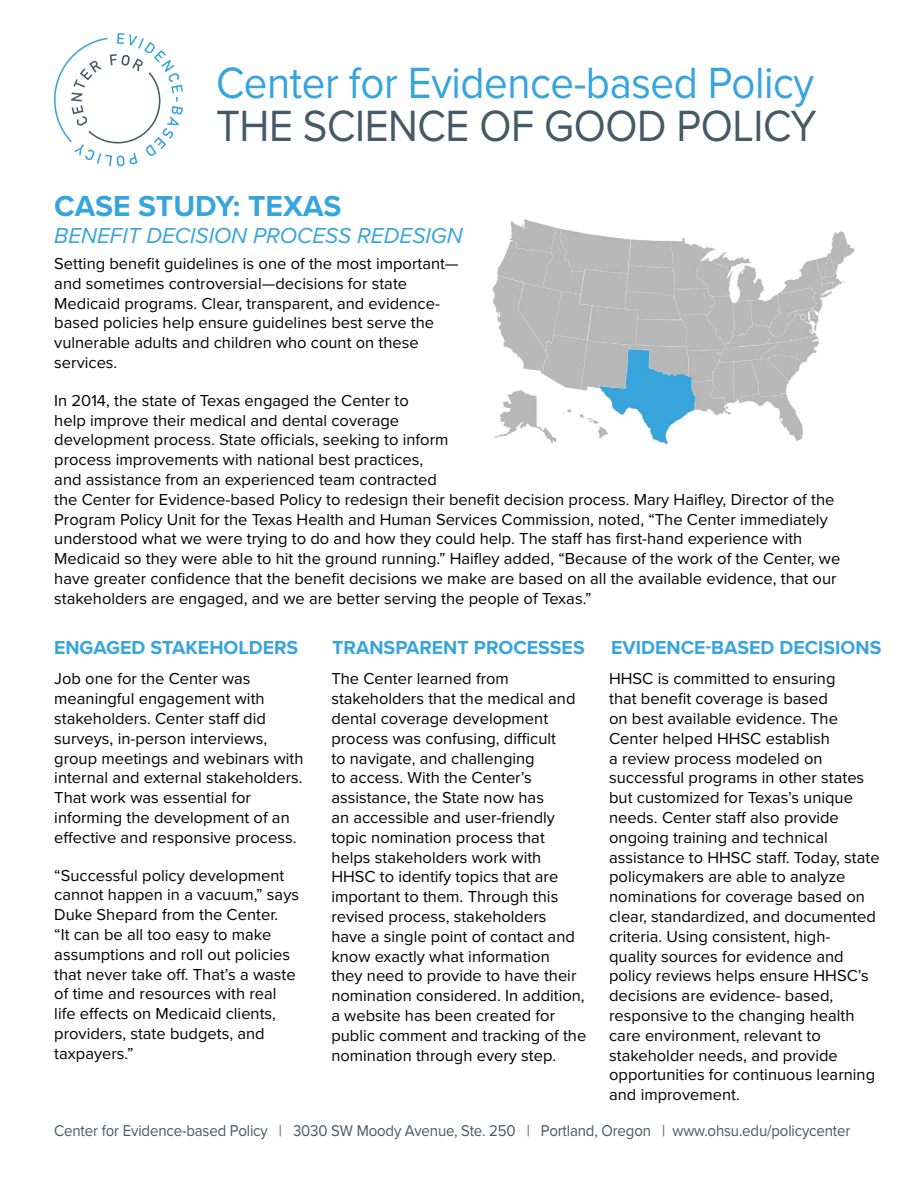
<style>
.page{position:relative;width:918px;height:1188px;background:#fff}
.page>*{position:absolute;margin:0;border:0;box-sizing:border-box;transform-origin:0 0}
.t1{font:45.3px "Proxima Nova";letter-spacing:-.01em;color:#37a5dd;scale:.93 1}
.t2{font:45.3px "Proxima Nova";letter-spacing:-.01em;color:#455a64;scale:.93 1}
.t3{font:700 30px "Proxima Nova";color:#37a5dd}
.t4{font:italic 22.5px "Proxima Nova";color:#37a5dd}
.t5{font:700 19.5px "Proxima Nova";color:#37a5dd}
.t6{font:16.5px/19.8px "Proxima Nova";color:#000}
.t7{font:16.2px "Proxima Nova";letter-spacing:-.01em;color:#455a64;scale:.93 1}
</style>
<div class="page">
<svg style="left:54px;top:33px;width:129px;height:133px"></svg>
<img style="left:492px;top:219px;width:363px;height:227px">
<h1 class="t1" style="left:216px;top:56px;width:645px">Center for Evidence-based Policy</h1>
<h1 class="t2" style="left:216px;top:99px;width:647px">THE SCIENCE OF GOOD POLICY</h1>
<h2 class="t3" style="left:54px;top:188px;width:289px">CASE STUDY: TEXAS</h2>
<h3 class="t4" style="left:54px;top:222px;width:410px">BENEFIT DECISION PROCESS REDESIGN</h3>
<p class="t6" style="left:54px;top:254px;width:406px">Setting benefit guidelines is one of the most important— and sometimes controversial—decisions for state Medicaid programs. Clear, transparent, and evidence&shy;based policies help ensure guidelines best serve the vulnerable adults and children who count on these services.</p>
<p class="t6" style="left:54px;top:391px;width:788px">In 2014, the state of Texas engaged the Center to<br>help improve their medical and dental coverage<br>development process. State officials, seeking to inform<br>process improvements with national best practices,<br>and assistance from an experienced team contracted<br>the Center for Evidence-based Policy to redesign their benefit decision process. Mary Haifley, Director of the Program Policy Unit for the Texas Health and Human Services Commission, noted, “The Center immediately understood what we were trying to do and how they could help. The staff has first-hand experience with Medicaid so they were able to hit the ground running.” Haifley added, “Because of the work of the Center, we have greater confidence that the benefit decisions we make are based on all the available evidence, that our stakeholders are engaged, and we are better serving the people of Texas.”</p>
<p class="t5" style="left:54px;top:636px;width:246px">ENGAGED STAKEHOLDERS</p>
<p class="t6" style="left:54px;top:669px;width:251px">Job one for the Center was meaningful engagement with stakeholders. Center staff did surveys, in-person interviews, group meetings and webinars with internal and external stakeholders.<br>That work was essential for informing the development of an effective and responsive process.</p>
<p class="t6" style="left:54px;top:866px;width:246px">“Successful policy development cannot happen in a vacuum,” says<br>Duke Shepard from the Center.<br>“It can be all too easy to make assumptions and roll out policies that never take off. That’s a waste of time and resources with real life effects on Medicaid clients, providers, state budgets, and taxpayers.”</p>
<p class="t5" style="left:332px;top:636px;width:254px">TRANSPARENT PROCESSES</p>
<p class="t6" style="left:331px;top:669px;width:256px">The Center learned from stakeholders that the medical and dental coverage development process was confusing, difficult<br>to navigate, and challenging<br>to access. With the Center’s assistance, the State now has<br>an accessible and user-friendly topic nomination process that helps stakeholders work with<br>HHSC to identify topics that are important to them. Through this revised process, stakeholders<br>have a single point of contact and know exactly what information<br>they need to provide to have their nomination considered. In addition, a website has been created for public comment and tracking of the nomination through every step.</p>
<p class="t5" style="left:611px;top:636px;width:272px">EVIDENCE-BASED DECISIONS</p>
<p class="t6" style="left:609px;top:669px;width:272px">HHSC is committed to ensuring<br>that benefit coverage is based<br>on best available evidence. The<br>Center helped HHSC establish<br>a review process modeled on successful programs in other states but customized for Texas’s unique needs. Center staff also provide ongoing training and technical assistance to HHSC staff. Today, state policymakers are able to analyze nominations for coverage based on clear, standardized, and documented criteria. Using consistent, high&shy;quality sources for evidence and policy reviews helps ensure HHSC’s decisions are evidence- based, responsive to the changing health care environment, relevant to stakeholder needs, and provide opportunities for continuous learning and improvement.</p>
<p class="t7" style="left:54px;top:1121px;width:858px">Center for Evidence-based Policy | 3030 SW Moody Avenue, Ste. 250 | Portland, Oregon | www.ohsu.edu/policycenter</p>
</div>
